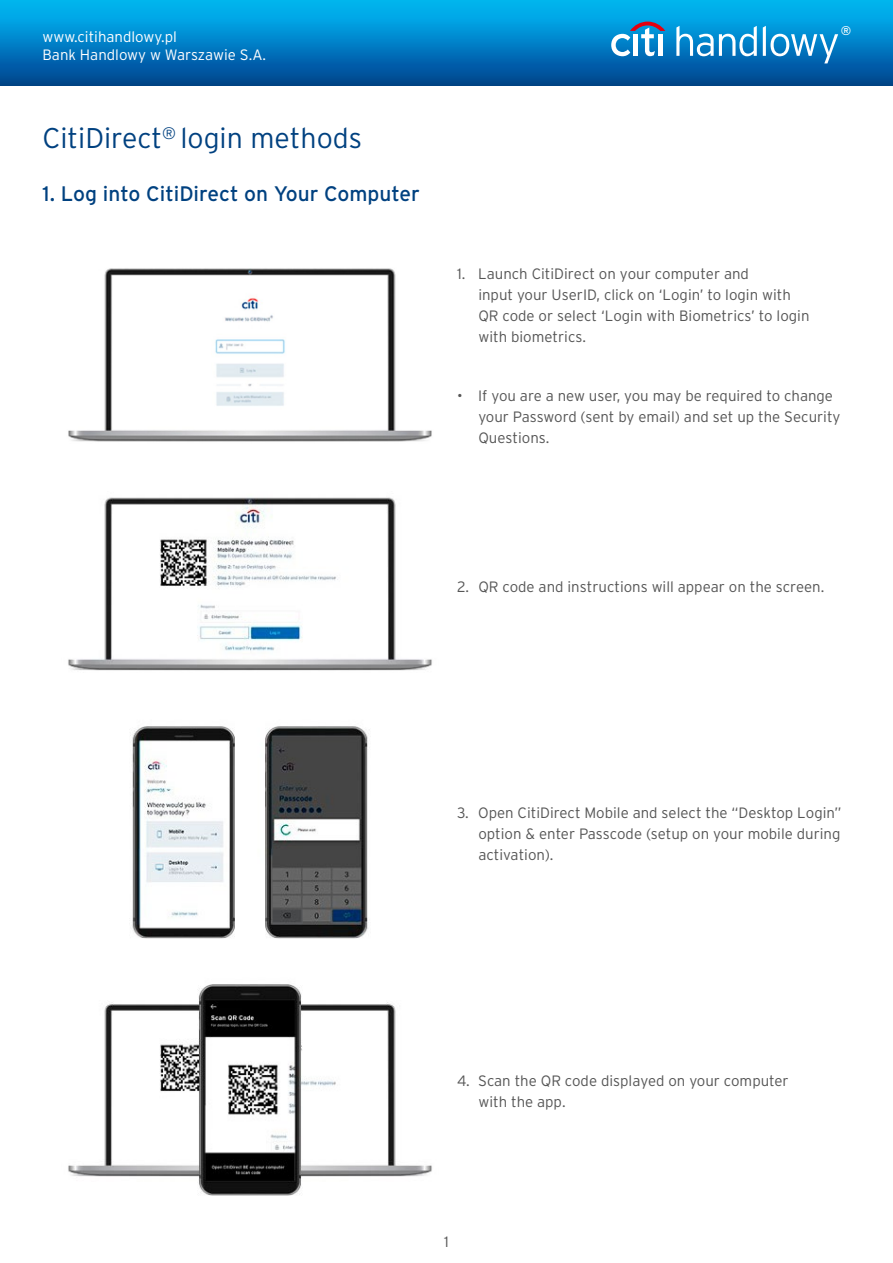
<style>
.page{position:relative;width:893px;height:1263px;background:#fff}
.page>*{position:absolute;margin:0;border:0;box-sizing:border-box;transform-origin:0 0}
.t1{font:300 28.5px "Interstate Pl";color:#004180}
.t2{font:21px "Interstate Pl";color:#004180}
.t3{font:300 15px/21px "Interstate Pl";color:#565656}
.t4{font:300 15px/18px "Interstate Pl";color:#fff}
.t5{font:12.6px "Interstate Pl";color:#fff}
</style>
<div class="page">
<div style="left:0;top:0;width:893px;height:85px;background:linear-gradient(to bottom,#00befa,#004390)"></div>
<svg style="left:676px;top:26px;width:81px;height:30px"></svg>
<svg style="left:763px;top:26px;width:75px;height:37px"></svg>
<svg style="left:611px;top:22px;width:54px;height:34px"></svg>
<div style="left:658px;top:34px;width:5px;height:22px;background:#fff"></div>
<img style="left:68px;top:268px;width:364px;height:174px">
<img style="left:68px;top:497px;width:364px;height:174px">
<img style="left:130px;top:726px;width:240px;height:212px">
<img style="left:68px;top:984px;width:364px;height:211px">
<p class="t4" style="left:43px;top:28px;width:225px">www.citihandlowy.pl<br>Bank Handlowy w Warszawie S.A.</p>
<h1 class="t1" style="left:43px;top:122px;width:321px">CitiDirect<sup>®</sup> login methods</h1>
<h2 class="t2" style="left:43px;top:182px;width:379px">1. Log into CitiDirect on Your Computer</h2>
<p class="t5" style="left:841px;top:24px;width:12px">®</p>
<p class="t3" style="left:478px;top:263px;width:333px;text-indent:-21px">1. Launch CitiDirect on your computer and<br>input your UserID, click on ‘Login’ to login with QR code or select ‘Login with Biometrics’ to login with biometrics.</p>
<p class="t3" style="left:478px;top:385px;width:363px;text-indent:-21px">• If you are a new user, you may be required to change your Password (sent by email) and set up the Security<br>Questions.</p>
<p class="t3" style="left:457px;top:576px;width:369px">2. QR code and instructions will appear on the screen.</p>
<p class="t3" style="left:478px;top:802px;width:365px;text-align:justify;text-indent:-21px">3. Open CitiDirect Mobile and select the “Desktop Login” option &amp; enter Passcode (setup on your mobile during activation).</p>
<p class="t3" style="left:478px;top:1070px;width:312px;text-indent:-21px">4. Scan the QR code displayed on your computer with the app.</p>
<p class="t3" style="left:444px;top:1231px;width:6px">1</p>
</div>
